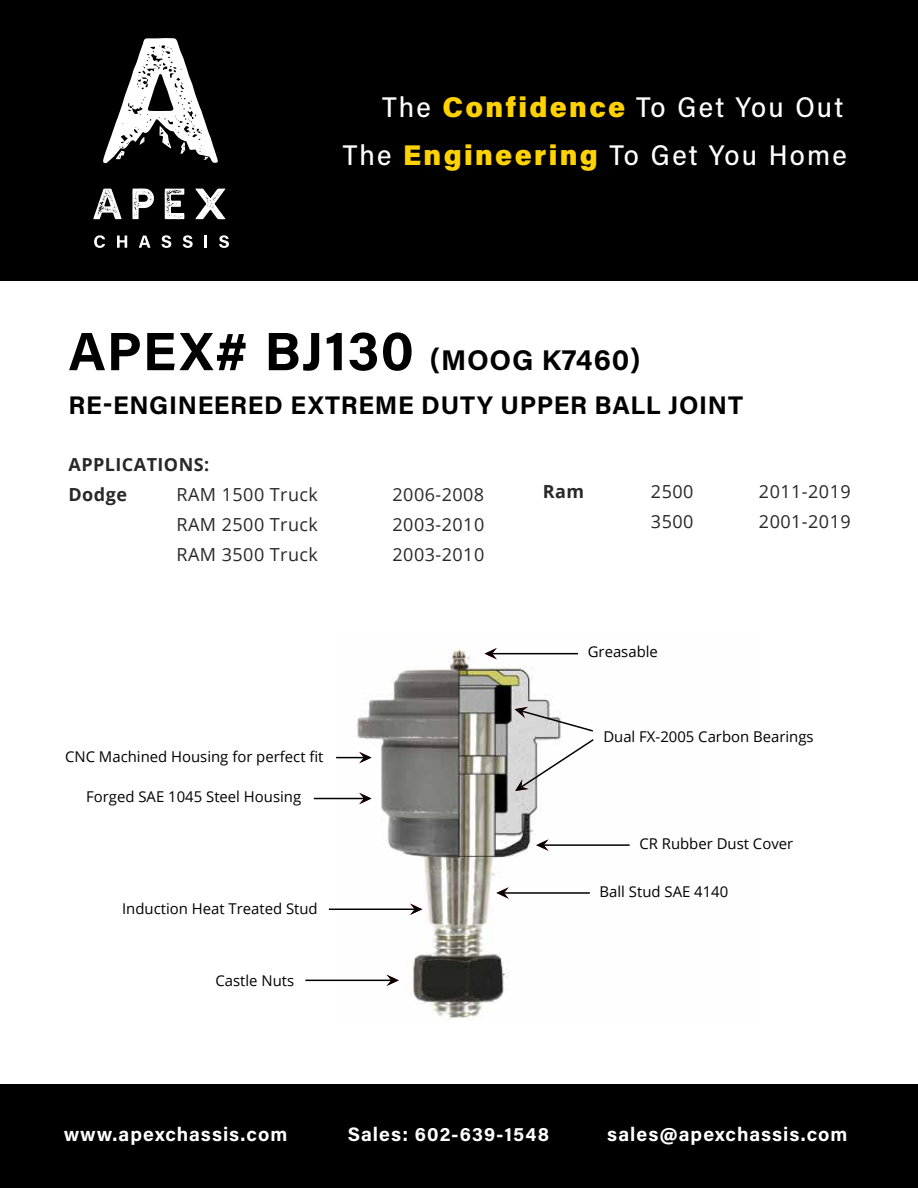
<style>
.page{position:relative;width:918px;height:1188px;background:#fff}
.page>*{position:absolute;margin:0;border:0;box-sizing:border-box;transform-origin:0 0}
.t1{font:28.5px/47.5px "Acumin Variable Concept";letter-spacing:.115em;color:#fff;text-align:right}
.t2{font:28.5px "Acumin Variable Concept";letter-spacing:.055em;color:#000}
.t3{font:25.5px "Acumin Variable Concept";letter-spacing:.06em;color:#000}
.t4{font:19.5px "Acumin Variable Concept";letter-spacing:.105em;color:#fff}
.t5{font:18px "Open Sans";letter-spacing:.025em;color:#292829}
.t6{font:700 18px/30px "Open Sans";letter-spacing:.025em;color:#292829}
.t7{font:14.85px "Open Sans";color:#000}
.s1{color:#ffd200}
.s2{font-size:54px}
</style>
<div class="page">
<div style="left:0;top:0;width:918px;height:281px;background:#000"></div>
<div style="left:0;top:1085px;width:918px;height:103px;background:#000"></div>
<img style="left:337px;top:649px;width:241px;height:371px">
<svg style="left:485px;top:648px;width:12px;height:11px"></svg>
<hr style="left:492px;top:653px;width:86px;height:1px;background:#000">
<svg style="left:536px;top:839px;width:13px;height:12px"></svg>
<hr style="left:544px;top:844px;width:86px;height:2px;background:#000">
<svg style="left:496px;top:887px;width:13px;height:12px"></svg>
<hr style="left:504px;top:892px;width:86px;height:2px;background:#000">
<svg style="left:410px;top:904px;width:12px;height:11px"></svg>
<hr style="left:329px;top:909px;width:86px;height:1px;background:#000">
<svg style="left:336px;top:752px;width:36px;height:11px"></svg>
<svg style="left:359px;top:793px;width:13px;height:11px"></svg>
<hr style="left:314px;top:798px;width:50px;height:1px;background:#000">
<svg style="left:386px;top:975px;width:13px;height:11px"></svg>
<hr style="left:305px;top:980px;width:86px;height:1px;background:#000">
<svg style="left:515px;top:707px;width:79px;height:84px"></svg>
<svg style="left:93px;top:189px;width:29px;height:30px"></svg>
<svg style="left:132px;top:189px;width:22px;height:30px"></svg>
<svg style="left:165px;top:189px;width:19px;height:30px"></svg>
<svg style="left:195px;top:188px;width:30px;height:31px"></svg>
<svg style="left:94px;top:235px;width:11px;height:13px"></svg>
<svg style="left:117px;top:236px;width:10px;height:12px"></svg>
<svg style="left:139px;top:236px;width:12px;height:12px"></svg>
<svg style="left:161px;top:235px;width:10px;height:13px"></svg>
<svg style="left:183px;top:235px;width:10px;height:13px"></svg>
<svg style="left:205px;top:236px;width:2px;height:12px"></svg>
<svg style="left:219px;top:235px;width:10px;height:13px"></svg>
<svg style="left:103px;top:38px;width:115px;height:125px"></svg>
<h1 class="t1" style="left:343px;top:82px;width:506px">The <span class="s1">Confidence</span> To Get You Out<br>The <span class="s1">Engineering</span> To Get You Home</h1>
<h1 class="t2" style="left:69px;top:341px;width:572px"><span class="s2">APEX# BJ130</span> (MOOG K7460)</h1>
<h2 class="t3" style="left:69px;top:387px;width:675px">RE-ENGINEERED EXTREME DUTY UPPER BALL JOINT</h2>
<p class="t6" style="left:69px;top:449px;width:142px">APPLICATIONS:<br>Dodge</p>
<p class="t5" style="left:177px;top:482px;width:143px">RAM 1500 Truck</p>
<p class="t5" style="left:393px;top:482px;width:93px">2006-2008</p>
<p class="t5" style="left:177px;top:512px;width:143px">RAM 2500 Truck</p>
<p class="t5" style="left:393px;top:512px;width:93px">2003-2010</p>
<p class="t5" style="left:177px;top:542px;width:143px">RAM 3500 Truck</p>
<p class="t5" style="left:393px;top:542px;width:93px">2003-2010</p>
<p class="t7" style="left:65px;top:746px;width:260px">CNC Machined Housing for perfect fit</p>
<p class="t7" style="left:86px;top:787px;width:217px">Forged SAE 1045 Steel Housing</p>
<p class="t7" style="left:122px;top:899px;width:197px">Induction Heat Treated Stud</p>
<p class="t7" style="left:215px;top:970px;width:80px">Castle Nuts</p>
<p class="t6" style="left:543px;top:476px;width:43px">Ram</p>
<p class="t5" style="left:651px;top:479px;width:44px">2500</p>
<p class="t5" style="left:759px;top:479px;width:93px">2011-2019</p>
<p class="t5" style="left:651px;top:509px;width:44px">3500</p>
<p class="t5" style="left:759px;top:509px;width:93px">2001-2019</p>
<p class="t7" style="left:588px;top:642px;width:72px">Greasable</p>
<p class="t7" style="left:603px;top:727px;width:212px">Dual FX-2005 Carbon Bearings</p>
<p class="t7" style="left:639px;top:833px;width:155px">CR Rubber Dust Cover</p>
<p class="t7" style="left:600px;top:881px;width:130px">Ball Stud SAE 4140</p>
<h3 class="t4" style="left:64px;top:1121px;width:224px">www.apexchassis.com</h3>
<h3 class="t4" style="left:607px;top:1121px;width:241px">sales@apexchassis.com</h3>
<h3 class="t4" style="left:348px;top:1121px;width:202px">Sales: 602-639-1548</h3>
</div>
